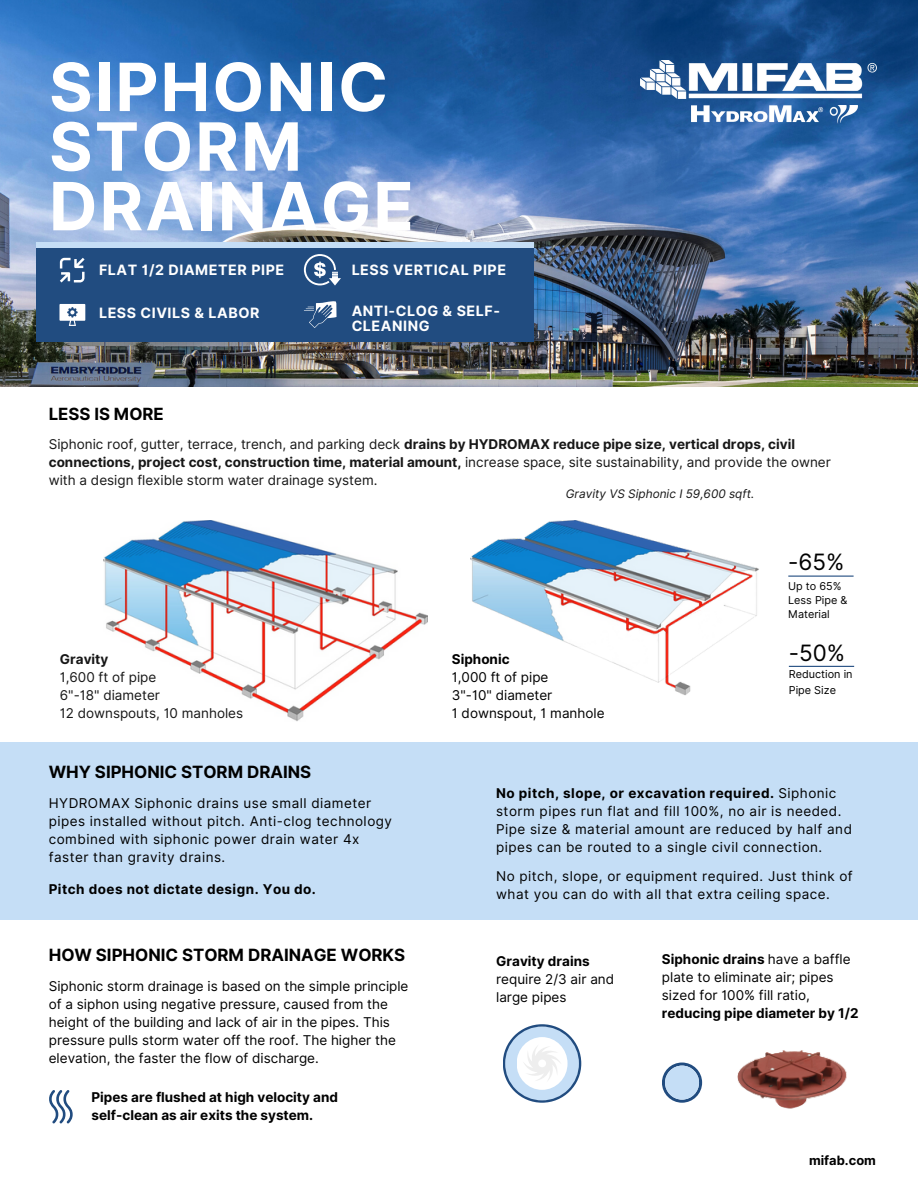
<style>
.page{position:relative;width:918px;height:1188px;background:#fff}
.page>*{position:absolute;margin:0;border:0;box-sizing:border-box;transform-origin:0 0}
.t1{font:700 66.45px "Inter";letter-spacing:.03em;color:#fff}
.t2{font:22.5px "Inter";color:#000}
.t3{font:700 16.95px "Inter";color:#000}
.t4{font:700 16.8px "Inter";color:#000}
.t5{font:700 14.25px/15.8px "Inter";letter-spacing:.04em;color:#fff}
.t6{font:13.5px/18px "Inter";color:#000}
.t7{font:13.5px/18px "Inter";letter-spacing:.035em;color:#000}
.t8{font:13.5px/18px "Inter";color:#171717}
.t9{font:700 13.5px/18px "Inter";color:#000}
.t10{font:700 13.5px "Inter";letter-spacing:.035em;color:#000}
.t11{font:700 13.5px "Inter";color:#171717}
.t12{font:700 12.9px "Inter";color:#000}
.t13{font:italic 11.85px "Inter";color:#171717}
.t14{font:10.95px/15.3px "Inter";color:#000}
.t15{font:10.8px/14.4px "Inter";color:#000}
.s1{font-weight:700}
</style>
<div class="page">
<img style="left:0;top:0;width:918px;height:387px">
<div style="left:36px;top:242px;width:498px;height:99px;background:#c5def6"></div>
<svg style="left:662px;top:1063px;width:40px;height:40px"></svg>
<div style="left:665px;top:1066px;width:34px;height:34px;background:#c5def6;border-radius:50%"></div>
<svg style="left:503px;top:1024px;width:78px;height:79px"></svg>
<svg style="left:49px;top:1090px;width:24px;height:34px"></svg>
<img style="left:737px;top:1050px;width:110px;height:59px">
<img style="left:641px;top:61px;width:235px;height:37px">
<img style="left:692px;top:106px;width:166px;height:17px">
<div style="left:0;top:743px;width:918px;height:177px;background:#c5def6"></div>
<hr style="left:788px;top:576px;width:66px;height:1px;background:#214c80">
<hr style="left:789px;top:666px;width:65px;height:1px;background:#214c80">
<img style="left:104px;top:520px;width:324px;height:201px">
<div style="left:36px;top:248px;width:498px;height:93px;background:#214c80"></div>
<svg style="left:59px;top:304px;width:26px;height:22px"></svg>
<svg style="left:304px;top:301px;width:33px;height:27px"></svg>
<svg style="left:60px;top:258px;width:25px;height:25px"></svg>
<svg style="left:304px;top:254px;width:37px;height:32px"></svg>
<img style="left:470px;top:520px;width:319px;height:175px">
<p class="t1" style="left:49px;top:47px;width:341px">SIPHONIC</p>
<p class="t1" style="left:49px;top:107px;width:255px">STORM</p>
<p class="t1" style="left:49px;top:166px;width:366px">DRAINAGE</p>
<p class="t5" style="left:99px;top:262px;width:187px">FLAT 1/2 DIAMETER PIPE</p>
<p class="t5" style="left:352px;top:262px;width:156px">LESS VERTICAL PIPE</p>
<p class="t5" style="left:99px;top:305px;width:162px">LESS CIVILS &amp; LABOR</p>
<p class="t5" style="left:352px;top:303px;width:150px">ANTI-CLOG &amp; SELF-<br>CLEANING</p>
<p class="t4" style="left:49px;top:403px;width:117px">LESS IS MORE</p>
<p class="t8" style="left:49px;top:435px;width:784px">Siphonic roof, gutter, terrace, trench, and parking deck <span class="s1">drains by HYDROMAX reduce pipe size, vertical drops, civil connections, project cost, construction time, material amount,</span> increase space, site sustainability, and provide the owner with a design flexible storm water drainage system.</p>
<p class="t13" style="left:566px;top:487px;width:190px">Gravity VS Siphonic I 59,600 sqft.</p>
<p class="t11" style="left:60px;top:651px;width:50px">Gravity</p>
<p class="t8" style="left:60px;top:668px;width:98px">1,600 ft of pipe</p>
<p class="t8" style="left:60px;top:686px;width:102px">6"-18" diameter</p>
<p class="t8" style="left:60px;top:704px;width:185px">12 downspouts, 10 manholes</p>
<p class="t9" style="left:452px;top:650px;width:59px">Siphonic</p>
<p class="t6" style="left:452px;top:668px;width:98px">1,000 ft of pipe</p>
<p class="t6" style="left:452px;top:686px;width:102px">3"-10" diameter</p>
<p class="t6" style="left:452px;top:704px;width:154px">1 downspout, 1 manhole</p>
<p class="t2" style="left:788px;top:549px;width:58px">-65%</p>
<p class="t15" style="left:788px;top:578px;width:61px">Up to 65%<br>Less Pipe &amp;<br>Material</p>
<p class="t2" style="left:789px;top:639px;width:58px">-50%</p>
<p class="t14" style="left:789px;top:667px;width:65px">Reduction in<br>Pipe Size</p>
<p class="t3" style="left:49px;top:761px;width:264px">WHY SIPHONIC STORM DRAINS</p>
<p class="t7" style="left:49px;top:794px;width:345px">HYDROMAX Siphonic drains use small diameter pipes installed without pitch. Anti-clog technology combined with siphonic power drain water 4x faster than gravity drains.</p>
<p class="t7" style="left:496px;top:785px;width:357px"><span class="s1">No pitch, slope, or excavation required.</span> Siphonic storm pipes run flat and fill 100%, no air is needed.<br>Pipe size &amp; material amount are reduced by half and pipes can be routed to a single civil connection.</p>
<p class="t7" style="left:496px;top:867px;width:358px">No pitch, slope, or equipment required. Just think of what you can do with all that extra ceiling space.</p>
<p class="t10" style="left:49px;top:881px;width:269px">Pitch does not dictate design. You do.</p>
<p class="t3" style="left:49px;top:944px;width:358px">HOW SIPHONIC STORM DRAINAGE WORKS</p>
<p class="t6" style="left:49px;top:977px;width:361px">Siphonic storm drainage is based on the simple principle of a siphon using negative pressure, caused from the height of the building and lack of air in the pipes. This pressure pulls storm water off the roof. The higher the elevation, the faster the flow of discharge.</p>
<p class="t9" style="left:92px;top:1088px;width:248px">Pipes are flushed at high velocity and self-clean as air exits the system.</p>
<p class="t6" style="left:496px;top:952px;width:120px"><span class="s1">Gravity drains </span>require 2/3 air and large pipes</p>
<p class="t6" style="left:662px;top:950px;width:198px"><span class="s1">Siphonic drains</span> have a baffle plate to eliminate air; pipes sized for 100% fill ratio, <span class="s1">reducing pipe diameter by 1/2</span></p>
<p class="t12" style="left:809px;top:1152px;width:68px">mifab.com</p>
</div>
